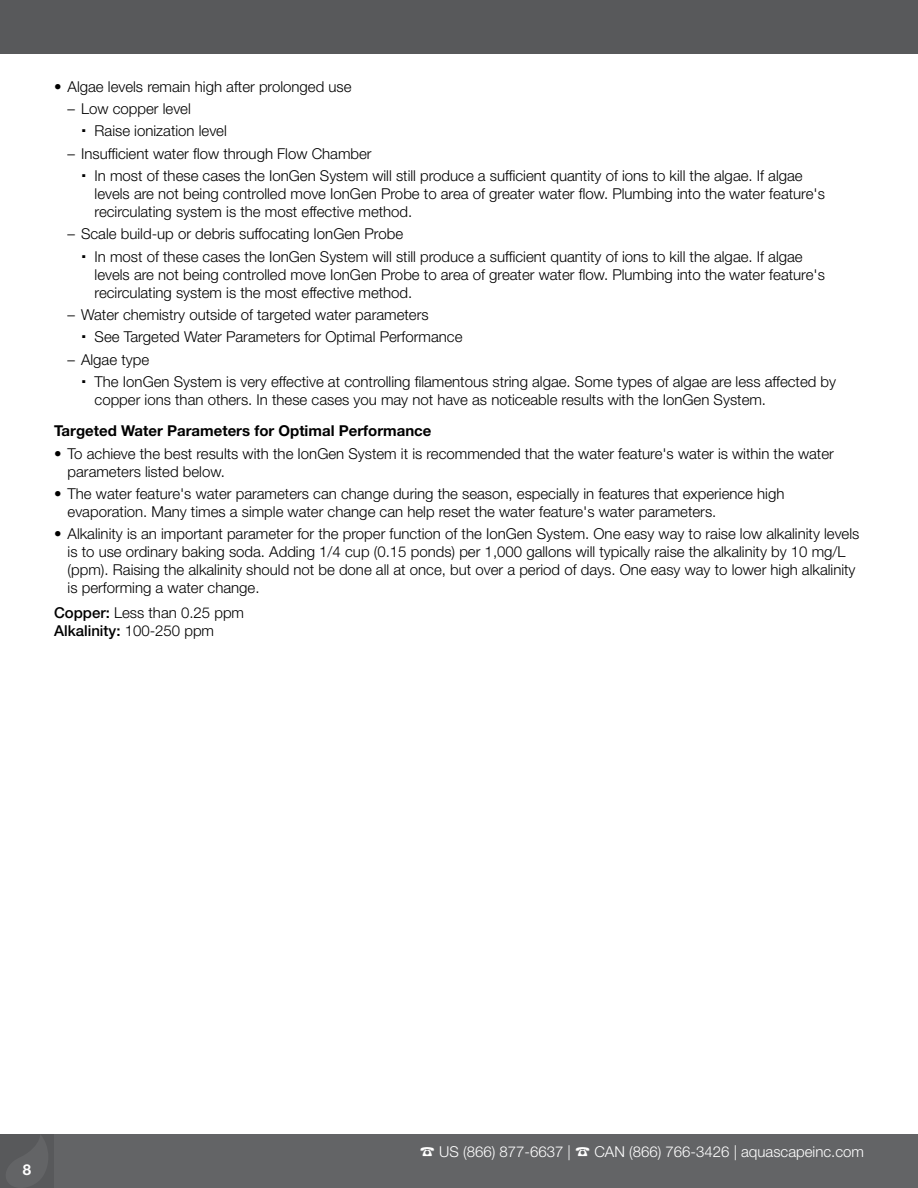
<style>
.page{position:relative;width:918px;height:1188px;background:#fff}
.page>*{position:absolute;margin:0;border:0;box-sizing:border-box;transform-origin:0 0}
.t1{font:300 15px/18px "Helvetica Neue LT Std";color:#000}
.t2{font:300 15px "Helvetica Neue LT Std";color:#fff}
.t3{font:700 15px "Helvetica Neue LT Std";color:#000}
.t4{font:700 15px "Helvetica Neue LT Std";color:#fff}
.s1{font-weight:500}
</style>
<div class="page">
<div style="left:0;top:0;width:918px;height:54px;background:#58595b"></div>
<div style="left:0;top:1134px;width:918px;height:54px;background:#636466"></div>
<div style="left:0;top:1134px;width:54px;height:54px;background:#58595b"></div>
<svg style="left:6px;top:1136px;width:42px;height:51px"></svg>
<p class="t1" style="left:54px;top:77px;width:299px">• Algae levels remain high after prolonged use</p>
<p class="t1" style="left:95px;top:97px;width:134px;line-height:22.4px;text-indent:-27px">– Low copper level<br>Raise ionization level</p>
<p class="t1" style="left:95px;top:142px;width:710px;line-height:22.4px;text-indent:-27px">– Insufficient water flow through Flow Chamber<br>In most of these cases the IonGen System will still produce a sufficient quantity of ions to kill the algae. If algae</p>
<p class="t1" style="left:95px;top:184px;width:732px">levels are not being controlled move IonGen Probe to area of greater water flow. Plumbing into the water feature's recirculating system is the most effective method.</p>
<p class="t1" style="left:95px;top:222px;width:710px;line-height:22.4px;text-indent:-27px">– Scale build-up or debris suffocating IonGen Probe<br>In most of these cases the IonGen System will still produce a sufficient quantity of ions to kill the algae. If algae</p>
<p class="t1" style="left:95px;top:265px;width:732px">levels are not being controlled move IonGen Probe to area of greater water flow. Plumbing into the water feature's recirculating system is the most effective method.</p>
<p class="t1" style="left:95px;top:303px;width:369px;line-height:22.4px;text-indent:-27px">– Water chemistry outside of targeted water parameters<br>See Targeted Water Parameters for Optimal Performance</p>
<p class="t1" style="left:95px;top:348px;width:743px;line-height:22.4px;text-indent:-27px">– Algae type<br>The IonGen System is very effective at controlling filamentous string algae. Some types of algae are less affected by</p>
<p class="t1" style="left:95px;top:390px;width:673px">copper ions than others. In these cases you may not have as noticeable results with the IonGen System.</p>
<p class="t3" style="left:54px;top:422px;width:379px">Targeted Water Parameters for Optimal Performance</p>
<p class="t1" style="left:68px;top:444px;width:768px;text-indent:-14px">• To achieve the best results with the IonGen System it is recommended that the water feature's water is within the water parameters listed below.</p>
<p class="t1" style="left:68px;top:484px;width:718px;text-indent:-14px">• The water feature's water parameters can change during the season, especially in features that experience high evaporation. Many times a simple water change can help reset the water feature's water parameters.</p>
<p class="t1" style="left:68px;top:525px;width:793px;text-indent:-14px">• Alkalinity is an important parameter for the proper function of the IonGen System. One easy way to raise low alkalinity levels is to use ordinary baking soda. Adding 1/4 cup (0.15 ponds) per 1,000 gallons will typically raise the alkalinity by 10 mg/L (ppm). Raising the alkalinity should not be done all at once, but over a period of days. One easy way to lower high alkalinity is performing a water change.</p>
<p class="t1" style="left:54px;top:603px;width:192px"><span class="s1">Copper:</span> Less than 0.25 ppm<br><span class="s1">Alkalinity:</span> 100-250 ppm</p>
<p class="t4" style="left:23px;top:1160px;width:10px">8</p>
<p class="t2" style="left:420px;top:1143px;width:446px">☎ US (866) 877-6637 | ☎ CAN (866) 766-3426 | aquascapeinc.com</p>
</div>
